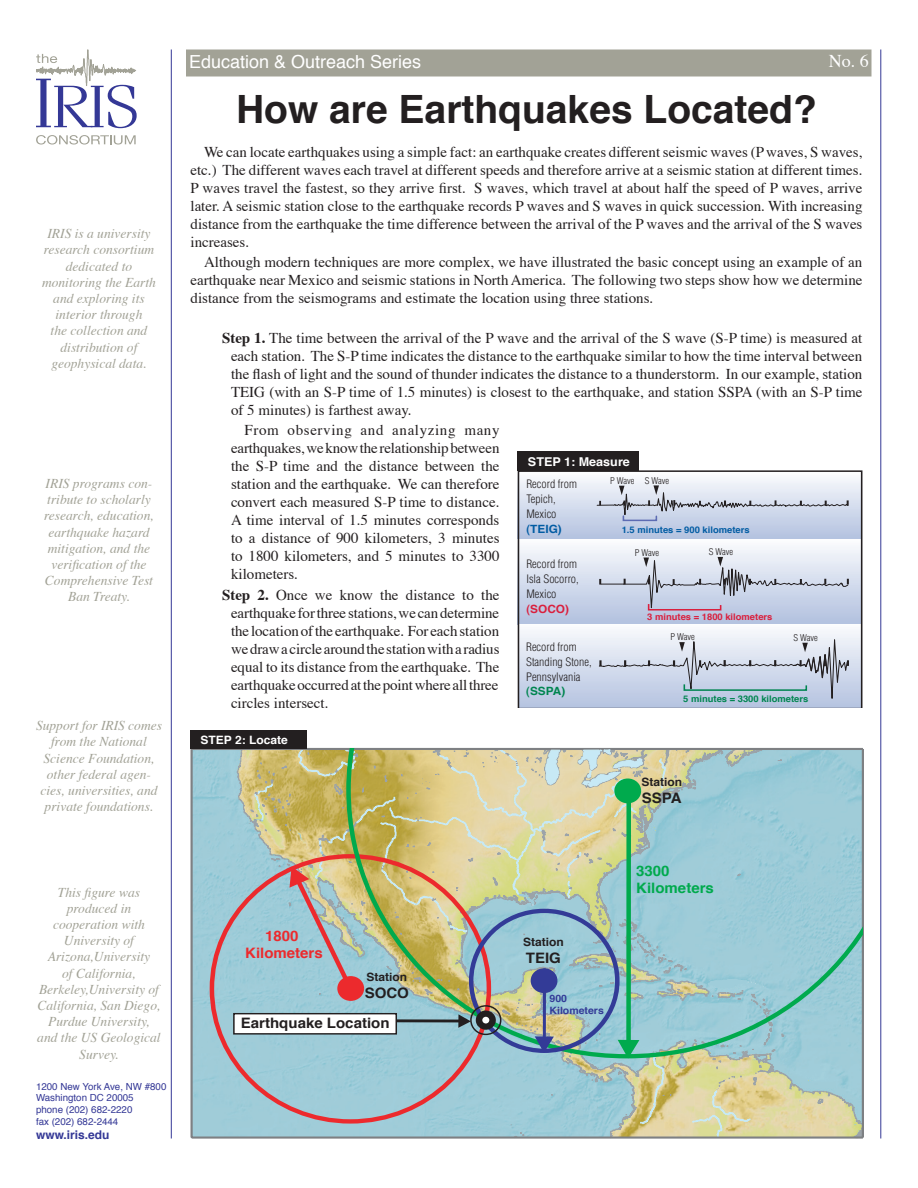
<style>
.page{position:relative;width:918px;height:1188px;background:#fff}
.page>*{position:absolute;margin:0;border:0;box-sizing:border-box;transform-origin:0 0}
.Headline{font:700 39px "Helvetica";color:#231f20}
.t1{font:18px "Helvetica";color:#fff}
.Body_text{font:18px "Times";color:#fff}
.BODY_TEXT{font:15px/18px "Times";color:#231f20;text-align:justify}
.t2{font:700 14.4px "Helvetica";color:#231f20;scale:1.04 1}
.t3{font:700 14.4px/17.2px "Helvetica";color:#ec2a2d;text-align:center;scale:1.04 1}
.t4{font:700 14.4px/17.2px "Helvetica";color:#00aa4d;scale:1.04 1}
.t5{font:italic 13.5px/16.2px "Times";color:#a2a296;text-align:center}
.t6{font:700 12.15px "Helvetica";color:#fff;scale:1.04 1}
.t7{font:700 12px "Helvetica";color:#343896}
.t8{font:700 11.55px "Helvetica";color:#231f20;scale:1.04 1}
.t9{font:700 11.55px "Helvetica";color:#fff;scale:1.04 1}
.t10{font:300 condensed 11.4px/15.1px "Helvetica";color:#231f20;scale:1.04 1}
.t11{font:700 11.4px "Helvetica";color:#008550;scale:1.04 1}
.t12{font:700 10.05px/12.3px "Helvetica";color:#333b97;scale:1.04 1}
.t13{font:9.75px "Helvetica";color:#343896}
.t14{font:300 condensed 9.15px "Helvetica";color:#231f20;scale:1.04 1}
.t15{font:700 9px "Helvetica";color:#015ca3;scale:1.04 1}
.t16{font:700 9px "Helvetica";color:#008550;scale:1.04 1}
.t17{font:700 9px "Helvetica";color:#da1f3d;scale:1.04 1}
.s1{font-weight:700}
.s2{font-weight:700;font-stretch:normal;color:#015ca3}
.s3{font-weight:700;font-stretch:normal;color:#da1f3d}
</style>
<div class="page">
<hr style="left:171px;top:50px;width:1px;height:1088px;background:#343896">
<hr style="left:881px;top:50px;width:1px;height:1088px;background:#343896">
<div style="left:187px;top:50px;width:684px;height:26px;background:#a2a296"></div>
<svg style="left:36px;top:135px;width:100px;height:10px"></svg>
<svg style="left:36px;top:50px;width:101px;height:78px"></svg>
<img style="left:193px;top:750px;width:43px;height:386px">
<hr style="left:191px;top:749px;width:2px;height:389px;background:#7e8083">
<hr style="left:192px;top:1136px;width:671px;height:2px;background:#7e8083">
<hr style="left:192px;top:748px;width:671px;height:2px;background:#7e8083">
<svg style="left:236px;top:747px;width:628px;height:391px;background:#adc4b5"></svg>
<div style="left:191px;top:730px;width:116px;height:19px;background:#231f20"></div>
<div style="left:476px;top:1011px;width:20px;height:19px;background:#231f20;border-radius:50%"></div>
<div style="left:470px;top:1005px;width:31px;height:30px;border:1px solid #231f20;border-radius:50%"></div>
<div style="left:482px;top:1017px;width:7px;height:6px;background:#fff;border-radius:50%"></div>
<svg style="left:518px;top:470px;width:344px;height:238px"></svg>
<div style="left:518px;top:452px;width:121px;height:19px;background:#231f20"></div>
<svg style="left:596px;top:483px;width:253px;height:225px"></svg>
<svg style="left:800px;top:579px;width:2px;height:6px"></svg>
<svg style="left:847px;top:500px;width:2px;height:6px"></svg>
<svg style="left:662px;top:631px;width:166px;height:66px;background:#cbd4e1"></svg>
<svg style="left:847px;top:660px;width:2px;height:6px"></svg>
<svg style="left:598px;top:660px;width:52px;height:7px"></svg>
<svg style="left:599px;top:550px;width:143px;height:70px;background:#c8cede"></svg>
<p class="t5" style="left:42px;top:226px;width:116px">IRIS is a university research consortium dedicated to monitoring the Earth and exploring its interior through<br>the collection and distribution of geophysical data.</p>
<p class="t5" style="left:44px;top:476px;width:111px">IRIS programs con&shy;tribute to scholarly research, education, earthquake hazard mitigation, and the verification of the<br>Comprehensive Test<br>Ban Treaty.</p>
<p class="t5" style="left:36px;top:718px;width:127px">Support for IRIS comes from the National<br>Science Foundation, other federal agen&shy;cies, universities, and private foundations.</p>
<p class="t5" style="left:37px;top:885px;width:125px">This figure was produced in cooperation with<br>University of<br>Arizona,University<br>of California,<br>Berkeley,University of<br>California, San Diego,<br>Purdue University, and the US Geological<br>Survey.</p>
<p class="t13" style="left:36px;top:1080px;width:132px">1200 New York Ave, NW #800</p>
<p class="t13" style="left:36px;top:1091px;width:99px">Washington DC 20005</p>
<p class="t13" style="left:36px;top:1103px;width:98px">phone (202) 682-2220</p>
<p class="t13" style="left:36px;top:1115px;width:84px">fax (202) 682-2444</p>
<p class="t7" style="left:36px;top:1127px;width:75px">www.iris.edu</p>
<p class="t1" style="left:189px;top:50px;width:234px">Education &amp; Outreach Series</p>
<p class="Body_text" style="left:829px;top:49px;width:41px">No. 6</p>
<p class="Headline" style="left:236px;top:82px;width:582px">How are Earthquakes Located?</p>
<p class="BODY_TEXT" style="left:190px;top:144px;width:674px;text-indent:14px">We can locate earthquakes using a simple fact: an earthquake creates different seismic waves (P waves, S waves, etc.) The different waves each travel at different speeds and therefore arrive at a seismic station at different times.<br>P waves travel the fastest, so they arrive first. S waves, which travel at about half the speed of P waves, arrive later. A seismic station close to the earthquake records P waves and S waves in quick succession. With increasing distance from the earthquake the time difference between the arrival of the P waves and the arrival of the S waves increases.</p>
<p class="BODY_TEXT" style="left:190px;top:254px;width:674px;text-indent:14px">Although modern techniques are more complex, we have illustrated the basic concept using an example of an earthquake near Mexico and seismic stations in North America. The following two steps show how we determine distance from the seismograms and estimate the location using three stations.</p>
<p class="BODY_TEXT" style="left:231px;top:330px;width:633px;text-indent:-9px"><span class="s1">Step 1.</span> The time between the arrival of the P wave and the arrival of the S wave (S-P time) is measured at each station. The S-P time indicates the distance to the earthquake similar to how the time interval between the flash of light and the sound of thunder indicates the distance to a thunderstorm. In our example, station TEIG (with an S-P time of 1.5 minutes) is closest to the earthquake, and station SSPA (with an S-P time of 5 minutes) is farthest away.</p>
<p class="BODY_TEXT" style="left:231px;top:422px;width:270px;text-indent:14px">From observing and analyzing many earthquakes, we know the relationship between the S-P time and the distance between the station and the earthquake. We can therefore convert each measured S-P time to distance.<br>A time interval of 1.5 minutes corresponds to a distance of 900 kilometers, 3 minutes to 1800 kilometers, and 5 minutes to 3300 kilometers.</p>
<p class="BODY_TEXT" style="left:231px;top:586px;width:270px;text-indent:-9px"><span class="s1">Step 2.</span> Once we know the distance to the earthquake for three stations, we can determine the location of the earthquake. For each station we draw a circle around the station with a radius equal to its distance from the earthquake. The earthquake occurred at the point where all three circles intersect.</p>
<p class="t6" style="left:528px;top:453px;width:100px">STEP 1: Measure</p>
<p class="t14" style="left:610px;top:475px;width:58px">P Wave S Wave</p>
<p class="t10" style="left:526px;top:476px;width:50px">Record from<br>Tepich,<br>Mexico <span class="s2">(TEIG)</span></p>
<p class="t10" style="left:526px;top:556px;width:52px">Record from<br>Isla Socorro,<br>Mexico <span class="s3">(SOCO)</span></p>
<p class="t10" style="left:526px;top:639px;width:65px">Record from<br>Standing Stone,<br>Pennsylvania</p>
<p class="t11" style="left:526px;top:683px;width:39px">(SSPA)</p>
<p class="t15" style="left:622px;top:524px;width:124px">1.5 minutes = 900 kilometers</p>
<p class="t14" style="left:635px;top:547px;width:25px">P Wave</p>
<p class="t14" style="left:709px;top:546px;width:25px">S Wave</p>
<p class="t17" style="left:647px;top:611px;width:122px">3 minutes = 1800 kilometers</p>
<p class="t14" style="left:670px;top:631px;width:25px">P Wave</p>
<p class="t14" style="left:794px;top:632px;width:25px">S Wave</p>
<p class="t16" style="left:683px;top:692px;width:122px">5 minutes = 3300 kilometers</p>
<p class="t9" style="left:201px;top:732px;width:85px">STEP 2: Locate</p>
<p class="t3" style="left:245px;top:928px;width:76px">1800<br>Kilometers</p>
<p class="t8" style="left:366px;top:969px;width:41px">Station</p>
<p class="t2" style="left:365px;top:983px;width:44px">SOCO</p>
<p class="t2" style="left:241px;top:1013px;width:144px">Earthquake Location</p>
<p class="t8" style="left:523px;top:934px;width:41px">Station</p>
<p class="t2" style="left:526px;top:948px;width:35px">TEIG</p>
<p class="t12" style="left:550px;top:993px;width:54px">900<br>Kilometers</p>
<p class="t8" style="left:641px;top:774px;width:41px">Station</p>
<p class="t2" style="left:642px;top:788px;width:40px">SSPA</p>
<p class="t4" style="left:636px;top:863px;width:76px">3300<br>Kilometers</p>
</div>
